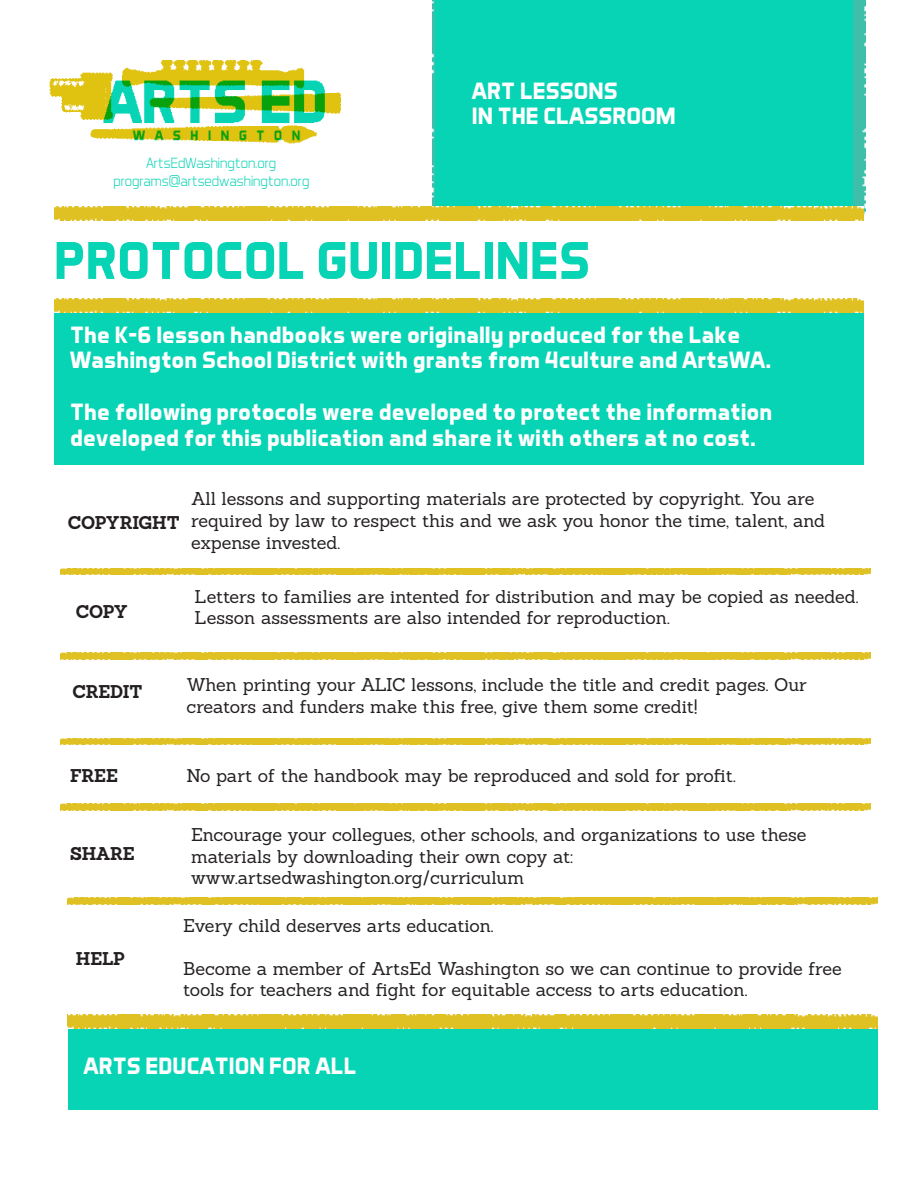
<style>
.page{position:relative;width:918px;height:1188px;background:#fff}
.page>*{position:absolute;margin:0;border:0;box-sizing:border-box;transform-origin:0 0}
.t1{font:700 54px "Aero Matics";color:#07d3b5}
.t2{font:700 24px/25.8px "Aero Matics";color:#fff}
.t3{font:18px/21.6px "Sanchez";letter-spacing:-.005em;color:#231f20}
.t4{font:700 18px "Sanchez";letter-spacing:-.01em;color:#231f20}
.t5{font:300 15px/18px "Aero Matics";color:#07d3b5;text-align:center}
</style>
<div class="page">
<img style="left:853px;top:0;width:13px;height:214px">
<img style="left:432px;top:0;width:3px;height:207px">
<div style="left:435px;top:0;width:418px;height:214px;background:#07d3b5"></div>
<div style="left:54px;top:308px;width:810px;height:156px;background:#07d3b5"></div>
<div style="left:68px;top:1022px;width:810px;height:88px;background:#07d3b5"></div>
<img style="left:49px;top:61px;width:291px;height:83px">
<div style="left:54px;top:207px;width:810px;height:14px;background:#dfc123"></div>
<div style="left:68px;top:1015px;width:810px;height:14px;background:#dfc123"></div>
<img style="left:60px;top:568px;width:810px;height:7px">
<img style="left:60px;top:738px;width:810px;height:7px">
<div style="left:60px;top:804px;width:810px;height:6px;background:#dfc123"></div>
<img style="left:60px;top:653px;width:810px;height:7px">
<div style="left:54px;top:299px;width:810px;height:14px;background:#dfc123"></div>
<div style="left:68px;top:897px;width:810px;height:7px;background:#dfc123"></div>
<p class="t5" style="left:113px;top:154px;width:197px">ArtsEdWashington.org programs@artsedwashington.org</p>
<h2 class="t2" style="left:472px;top:77px;width:205px">ART LESSONS<br>IN THE CLASSROOM</h2>
<h1 class="t1" style="left:54px;top:229px;width:538px">PROTOCOL GUIDELINES</h1>
<h2 class="t2" style="left:70px;top:321px;width:703px">The K-6 lesson handbooks were originally produced for the Lake<br>Washington School District with grants from 4culture and ArtsWA.</h2>
<h2 class="t2" style="left:70px;top:399px;width:704px">The following protocols were developed to protect the information developed for this publication and share it with others at no cost.</h2>
<p class="t4" style="left:68px;top:510px;width:113px">COPYRIGHT</p>
<p class="t3" style="left:191px;top:488px;width:636px">All lessons and supporting materials are protected by copyright. You are required by law to respect this and we ask you honor the time, talent, and expense invested.</p>
<p class="t4" style="left:76px;top:599px;width:54px">COPY</p>
<p class="t3" style="left:195px;top:585px;width:665px">Letters to families are intented for distribution and may be copied as needed.<br>Lesson assessments are also intended for reproduction.</p>
<p class="t4" style="left:72px;top:679px;width:72px">CREDIT</p>
<p class="t3" style="left:187px;top:674px;width:622px">When printing your ALIC lessons, include the title and credit pages. Our creators and funders make this free, give them some credit!</p>
<p class="t4" style="left:70px;top:763px;width:49px">FREE</p>
<p class="t4" style="left:70px;top:841px;width:66px">SHARE</p>
<p class="t3" style="left:187px;top:764px;width:551px">No part of the handbook may be reproduced and sold for profit.</p>
<p class="t3" style="left:191px;top:824px;width:617px">Encourage your collegues, other schools, and organizations to use these materials by downloading their own copy at: www.artsedwashington.org/curriculum</p>
<p class="t4" style="left:76px;top:946px;width:51px">HELP</p>
<p class="t3" style="left:183px;top:914px;width:312px">Every child deserves arts education.</p>
<p class="t3" style="left:183px;top:957px;width:660px">Become a member of ArtsEd Washington so we can continue to provide free tools for teachers and fight for equitable access to arts education.</p>
<h2 class="t2" style="left:84px;top:1053px;width:275px">ARTS EDUCATION FOR ALL</h2>
</div>
